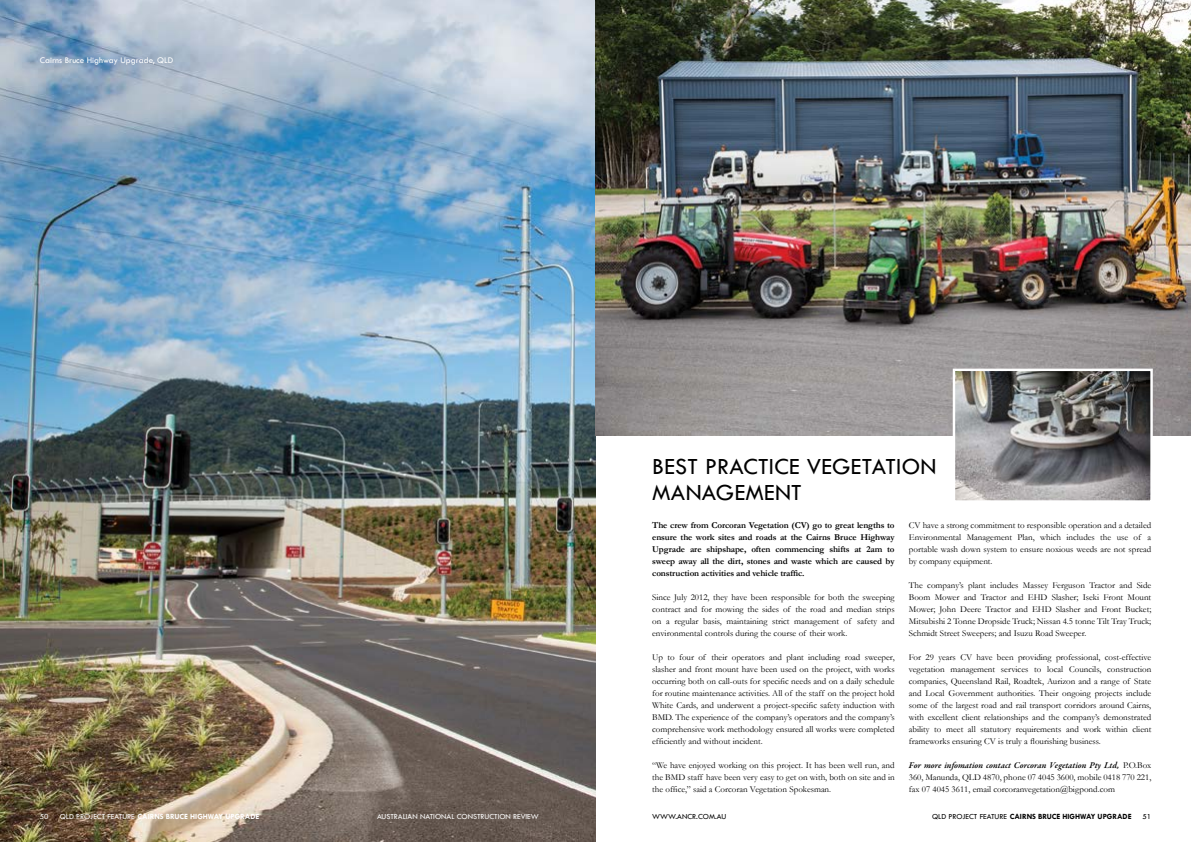
<style>
.page{position:relative;width:1191px;height:842px;background:#fff}
.page>*{position:absolute;margin:0;border:0;box-sizing:border-box;transform-origin:0 0}
.t1{font:24px/26px "Tw Cen";letter-spacing:.01em;color:#000}
.t2{font:9px/12px "Garamond";color:#000;text-align:justify}
.t3{font:700 9px/12px "Garamond";letter-spacing:-.01em;color:#000;text-align:justify}
.t4{font:italic 600 9px "Garamond Premr Pro";color:#000}
.t5{font:9px "Tw Cen";color:#fff}
.t6{font:700 8px "Tw Cen";color:#000}
.t7{font:700 8px "Tw Cen";color:#fff}
.t8{font:8px "Tw Cen";color:#fff}
.t9{font:8px "Tw Cen";color:#000}
.s1{font-weight:400}
.s2{font-family:"Garamond";font-weight:400;font-style:normal}
</style>
<div class="page">
<img style="left:0;top:0;width:595px;height:842px">
<img style="left:595px;top:0;width:596px;height:436px">
<img style="left:955px;top:372px;width:194px;height:128px">
<div style="left:952px;top:369px;width:200px;height:134px;border:2px solid #fff"></div>
<p class="t5" style="left:40px;top:55px;width:135px">Cairns Bruce Highway Upgrade, QLD</p>
<p class="t8" style="left:40px;top:811px;width:10px">50</p>
<p class="t7" style="left:60px;top:811px;width:201px"><span class="s1">QLD PROJECT FEATURE</span> CAIRNS BRUCE HIGHWAY UPGRADE</p>
<p class="t8" style="left:377px;top:811px;width:163px">AUSTRALIAN NATIONAL CONSTRUCTION REVIEW</p>
<h1 class="t1" style="left:652px;top:453px;width:286px">BEST PRACTICE VEGETATION<br>MANAGEMENT</h1>
<p class="t3" style="left:652px;top:519px;width:244px">The crew from Corcoran Vegetation (CV) go to great lengths to ensure the work sites and roads at the Cairns Bruce Highway Upgrade are shipshape, often commencing shifts at 2am to sweep away all the dirt, stones and waste which are caused by construction activities and vehicle traffic.</p>
<p class="t2" style="left:652px;top:591px;width:244px">Since July 2012, they have been responsible for both the sweeping contract and for mowing the sides of the road and median strips on a regular basis, maintaining strict management of safety and environmental controls during the course of their work.</p>
<p class="t2" style="left:652px;top:651px;width:244px">Up to four of their operators and plant including road sweeper, slasher and front mount have been used on the project, with works occurring both on call-outs for specific needs and on a daily schedule for routine maintenance activities. All of the staff on the project hold White Cards, and underwent a project-specific safety induction with BMD. The experience of the company’s operators and the company’s comprehensive work methodology ensured all works were completed efficiently and without incident.</p>
<p class="t2" style="left:652px;top:759px;width:244px">“We have enjoyed working on this project. It has been well run, and the BMD staff have been very easy to get on with, both on site and in the office,” said a Corcoran Vegetation Spokesman.</p>
<p class="t2" style="left:909px;top:519px;width:244px">CV have a strong commitment to responsible operation and a detailed Environmental Management Plan, which includes the use of a portable wash down system to ensure noxious weeds are not spread by company equipment.</p>
<p class="t2" style="left:909px;top:579px;width:244px">The company’s plant includes Massey Ferguson Tractor and Side Boom Mower and Tractor and EHD Slasher; Iseki Front Mount Mower; John Deere Tractor and EHD Slasher and Front Bucket; Mitsubishi 2 Tonne Dropside Truck; Nissan 4.5 tonne Tilt Tray Truck; Schmidt Street Sweepers; and Isuzu Road Sweeper.</p>
<p class="t2" style="left:909px;top:651px;width:244px">For 29 years CV have been providing professional, cost-effective vegetation management services to local Councils, construction companies, Queensland Rail, Roadtek, Aurizon and a range of State and Local Government authorities. Their ongoing projects include some of the largest road and rail transport corridors around Cairns, with excellent client relationships and the company’s demonstrated ability to meet all statutory requirements and work within client frameworks ensuring CV is truly a flourishing business.</p>
<p class="t4" style="left:909px;top:760px;width:244px">For more infomation contact Corcoran Vegetation Pty Ltd, <span class="s2">P.O.Box</span></p>
<p class="t2" style="left:909px;top:771px;width:244px">360, Manunda, QLD 4870, phone 07 4045 3600, mobile 0418 770 221, fax 07 4045 3611, email corcoranvegetation@bigpond.com</p>
<p class="t9" style="left:652px;top:811px;width:76px">WWW.ANCR.COM.AU</p>
<p class="t6" style="left:932px;top:811px;width:201px"><span class="s1">QLD PROJECT FEATURE</span> CAIRNS BRUCE HIGHWAY UPGRADE</p>
<p class="t9" style="left:1142px;top:811px;width:10px">51</p>
</div>
